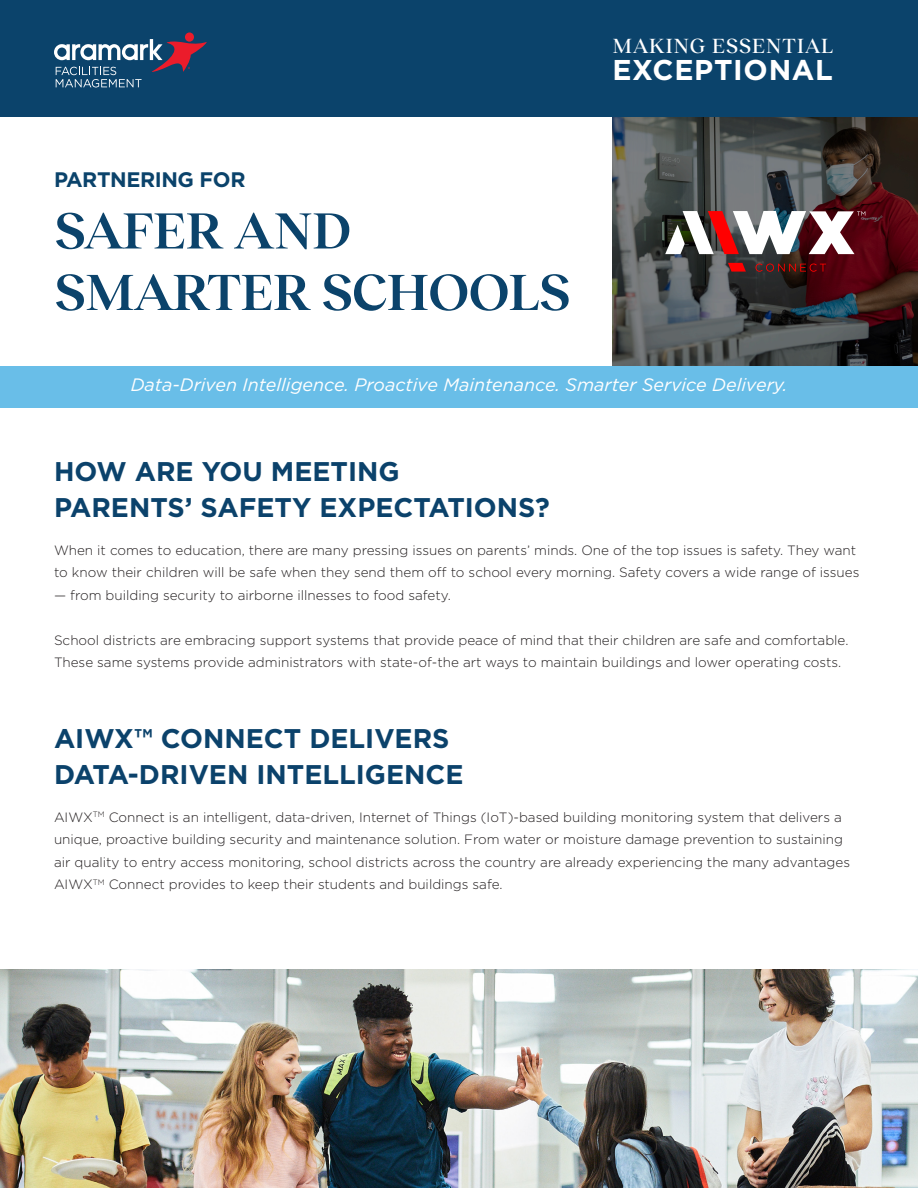
<style>
.page{position:relative;width:918px;height:1188px;background:#fff}
.page>*{position:absolute;margin:0;border:0;box-sizing:border-box;transform-origin:0 0}
.t1{font:600 52.5px/61.5px "Reckless Neue";letter-spacing:-.02em;color:#0b436b}
.t2{font:700 28.65px "Gotham";letter-spacing:.025em;color:#fff}
.t3{font:700 27px "Gotham";color:#0b426b}
.t4{font:500 21.15px "Reckless Neue";letter-spacing:.02em;color:#fff}
.t5{font:700 21px "Gotham";letter-spacing:-.02em;color:#0b436b}
.t6{font:italic 18px "Gotham";color:#fff}
.t7{font:300 13.5px/22.5px "Gotham";color:#231f20}
</style>
<div class="page">
<img style="left:0;top:970px;width:918px;height:218px">
<img style="left:612px;top:117px;width:306px;height:249px">
<svg style="left:728px;top:263px;width:18px;height:9px"></svg>
<svg style="left:756px;top:264px;width:70px;height:8px"></svg>
<svg style="left:665px;top:211px;width:200px;height:43px"></svg>
<div style="left:0;top:366px;width:918px;height:41px;background:#69bee8"></div>
<div style="left:0;top:0;width:918px;height:117px;background:#0b436b"></div>
<svg style="left:54px;top:32px;width:153px;height:55px"></svg>
<p class="t5" style="left:54px;top:166px;width:193px">PARTNERING FOR</p>
<p class="t1" style="left:54px;top:196px;width:518px">SAFER AND<br>SMARTER SCHOOLS</p>
<p class="t4" style="left:612px;top:31px;width:223px">MAKING ESSENTIAL</p>
<p class="t2" style="left:612px;top:51px;width:222px">EXCEPTIONAL</p>
<p class="t6" style="left:131px;top:374px;width:658px">Data-Driven Intelligence. Proactive Maintenance. Smarter Service Delivery.</p>
<p class="t3" style="left:54px;top:454px;width:347px">HOW ARE YOU MEETING</p>
<p class="t3" style="left:54px;top:490px;width:497px">PARENTS’ SAFETY EXPECTATIONS?</p>
<p class="t7" style="left:54px;top:539px;width:807px">When it comes to education, there are many pressing issues on parents’ minds. One of the top issues is safety. They want to know their children will be safe when they send them off to school every morning. Safety covers a wide range of issues</p>
<p class="t7" style="left:54px;top:584px;width:398px">— from building security to airborne illnesses to food safety.</p>
<p class="t7" style="left:54px;top:629px;width:796px">School districts are embracing support systems that provide peace of mind that their children are safe and comfortable.<br>These same systems provide administrators with state-of-the art ways to maintain buildings and lower operating costs.</p>
<p class="t3" style="left:54px;top:721px;width:397px">AIWX™ CONNECT DELIVERS</p>
<p class="t3" style="left:54px;top:757px;width:411px">DATA-DRIVEN INTELLIGENCE</p>
<p class="t7" style="left:54px;top:806px;width:798px">AIWX<sup>TM</sup> Connect is an intelligent, data-driven, Internet of Things (IoT)-based building monitoring system that delivers a unique, proactive building security and maintenance solution. From water or moisture damage prevention to sustaining air quality to entry access monitoring, school districts across the country are already experiencing the many advantages AIWX<sup>TM</sup> Connect provides to keep their students and buildings safe.</p>
</div>
